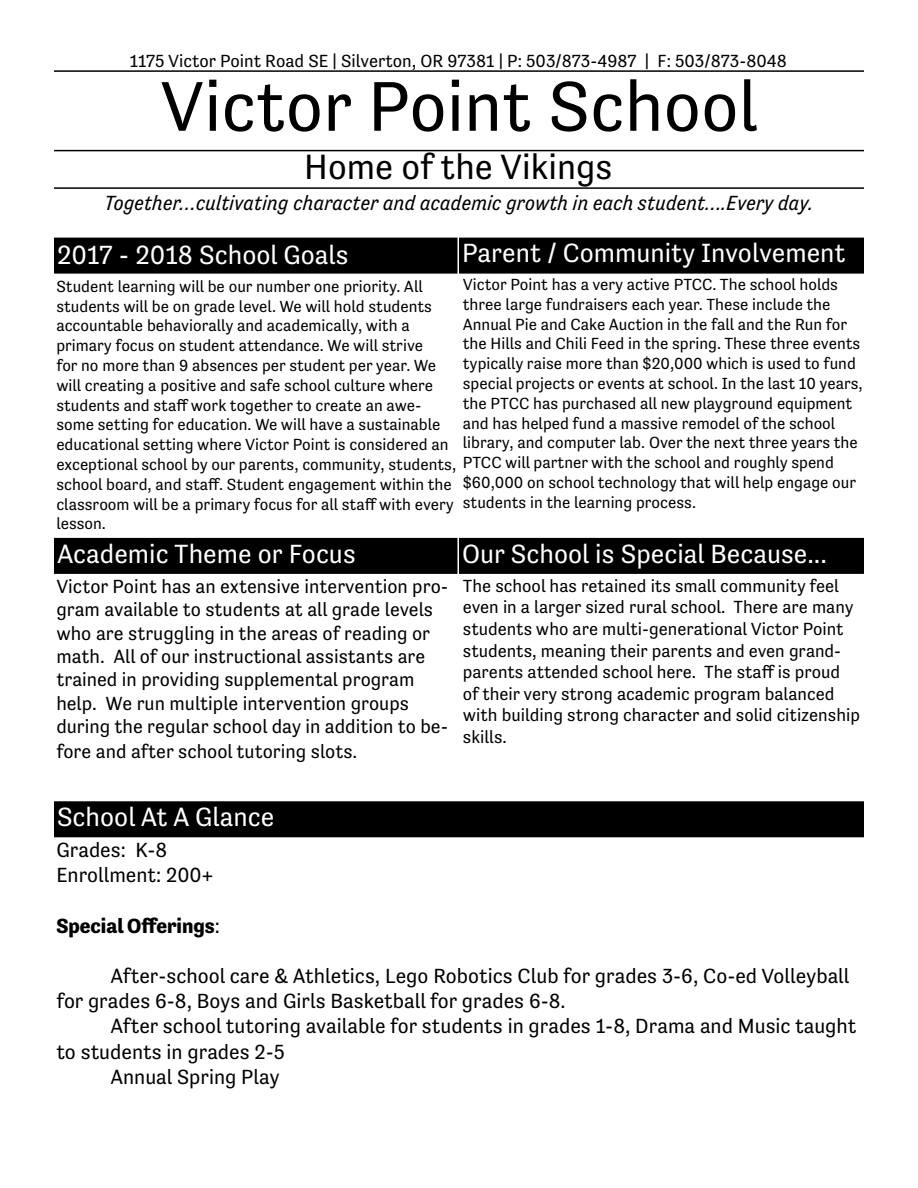
<style>
.page{position:relative;width:918px;height:1188px;background:#fff}
.page>*{position:absolute;margin:0;border:0;box-sizing:border-box;transform-origin:0 0}
.t1{font:72px "Tenso";color:#000}
.t2{font:36px "Tenso";color:#000}
.t3{font:27px "Tenso";color:#fff}
.t4{font:21px/25.2px "Tenso";color:#000}
.t5{font:italic 21px "Tenso";color:#000}
.t6{font:700 21px "Tenso";color:#000}
.t7{font:19.5px/23.4px "Tenso";color:#000}
.t8{font:18px/21.6px "Tenso";color:#000}
.t9{font:16.5px/19.8px "Tenso";color:#000}
.s1{font-weight:400}
</style>
<div class="page">
<div style="left:55px;top:802px;width:808px;height:35px;background:#000"></div>
<div style="left:54px;top:801px;width:810px;height:36px;border:2px solid #000"></div>
<div style="left:55px;top:539px;width:808px;height:34px;background:#000"></div>
<div style="left:54px;top:538px;width:810px;height:36px;border:2px solid #000"></div>
<div style="left:55px;top:238px;width:808px;height:35px;background:#000"></div>
<div style="left:54px;top:238px;width:810px;height:36px;border:2px solid #000"></div>
<hr style="left:54px;top:150px;width:810px;height:1px;background:#000">
<hr style="left:458px;top:219px;width:1px;height:487px;background:#fff">
<hr style="left:54px;top:70px;width:810px;height:2px;background:#000">
<hr style="left:54px;top:187px;width:810px;height:2px;background:#000">
<p class="t8" style="left:130px;top:50px;width:659px">1175 Victor Point Road SE | Silverton, OR 97381 | P: 503/873-4987 | F: 503/873-8048</p>
<h1 class="t1" style="left:160px;top:66px;width:599px">Victor Point School</h1>
<h2 class="t2" style="left:304px;top:147px;width:310px">Home of the Vikings</h2>
<p class="t5" style="left:105px;top:191px;width:710px">Together…cultivating character and academic growth in each student….Every day.</p>
<h3 class="t3" style="left:462px;top:238px;width:385px">Parent / Community Involvement</h3>
<h3 class="t3" style="left:57px;top:240px;width:293px">2017 - 2018 School Goals</h3>
<p class="t9" style="left:56px;top:276px;width:401px">Student learning will be our number one priority. All students will be on grade level. We will hold students accountable behaviorally and academically, with a primary focus on student attendance. We will strive<br>for no more than 9 absences per student per year. We will creating a positive and safe school culture where students and staff work together to create an awe&shy;some setting for education. We will have a sustainable educational setting where Victor Point is considered an exceptional school by our parents, community, students, school board, and staff. Student engagement within the classroom will be a primary focus for all staff with every lesson.</p>
<h3 class="t3" style="left:57px;top:539px;width:300px">Academic Theme or Focus</h3>
<p class="t7" style="left:56px;top:574px;width:394px">Victor Point has an extensive intervention pro&shy;gram available to students at all grade levels who are struggling in the areas of reading or math. All of our instructional assistants are trained in providing supplemental program help. We run multiple intervention groups during the regular school day in addition to be-</p>
<p class="t7" style="left:56px;top:740px;width:302px">fore and after school tutoring slots.</p>
<p class="t9" style="left:463px;top:274px;width:401px">Victor Point has a very active PTCC. The school holds three large fundraisers each year. These include the Annual Pie and Cake Auction in the fall and the Run for the Hills and Chili Feed in the spring. These three events typically raise more than $20,000 which is used to fund special projects or events at school. In the last 10 years, the PTCC has purchased all new playground equipment and has helped fund a massive remodel of the school library, and computer lab. Over the next three years the PTCC will partner with the school and roughly spend $60,000 on school technology that will help engage our students in the learning process.</p>
<h3 class="t3" style="left:462px;top:539px;width:366px">Our School is Special Because...</h3>
<p class="t8" style="left:463px;top:575px;width:399px">The school has retained its small community feel even in a larger sized rural school. There are many students who are multi-generational Victor Point students, meaning their parents and even grand&shy;parents attended school here. The staff is proud of their very strong academic program balanced with building strong character and solid citizenship skills.</p>
<h3 class="t3" style="left:57px;top:802px;width:219px">School At A Glance</h3>
<p class="t4" style="left:56px;top:837px;width:158px">Grades: K-8<br>Enrollment: 200+</p>
<p class="t6" style="left:56px;top:914px;width:165px">Special Offerings<span class="s1">:</span></p>
<p class="t4" style="left:56px;top:963px;width:795px;text-indent:54px">After-school care &amp; Athletics, Lego Robotics Club for grades 3-6, Co-ed Volleyball for grades 6-8, Boys and Girls Basketball for grades 6-8.</p>
<p class="t4" style="left:110px;top:1014px;width:748px">After school tutoring available for students in grades 1-8, Drama and Music taught</p>
<p class="t4" style="left:56px;top:1039px;width:230px">to students in grades 2-5</p>
<p class="t4" style="left:110px;top:1064px;width:171px">Annual Spring Play</p>
</div>
